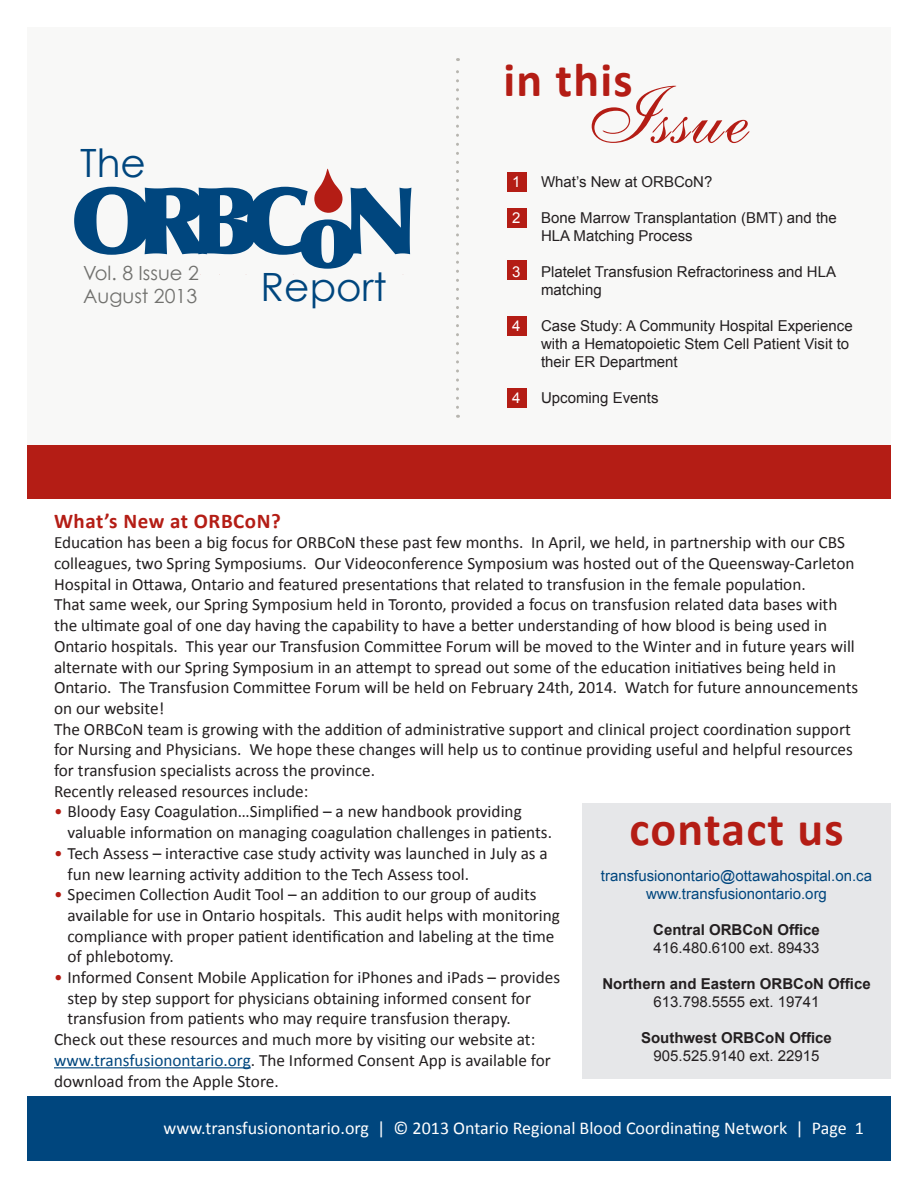
<style>
.page{position:relative;width:918px;height:1188px;background:#fff}
.page>*{position:absolute;margin:0;border:0;box-sizing:border-box;transform-origin:0 0}
.t1{font:81px "Shelley Allegro BT";letter-spacing:.025em;color:#b41d15}
.t2{font:700 48px "Calibri";letter-spacing:.025em;color:#b41d15}
.t3{font:39px "Century Gothic";color:#00467e}
.t4{font:700 21px "Calibri";letter-spacing:.025em;color:#b41d15}
.t5{font:19.5px "Century Gothic";color:#71716e}
.Paragraph_Style_1{font:18px "Calibri";color:#fff}
.t6{font:17.25px/20.7px "Calibri";color:#231f20}
.t7{font:15px/18px "Arial";color:#231f20}
.t8{font:700 15px "Arial";color:#231f20}
.t9{font:15px "Arial";color:#00467e}
.t10{font:15px "Arial";color:#fff}
.s1{color:#b41d15}
.s2{color:#00467e}
</style>
<div class="page">
<div style="left:27px;top:1096px;width:864px;height:65px;background:#00467e"></div>
<div style="left:27px;top:27px;width:864px;height:419px;background:#f8f8f7"></div>
<div style="left:27px;top:446px;width:864px;height:53px;background:#b41d15"></div>
<hr style="left:54px;top:1067px;width:197px;height:1px;background:#00467e">
<div style="left:507px;top:172px;width:19px;height:20px;background:#b41d15"></div>
<div style="left:507px;top:316px;width:19px;height:20px;background:#b41d15"></div>
<div style="left:507px;top:260px;width:19px;height:20px;background:#b41d15"></div>
<div style="left:507px;top:208px;width:19px;height:20px;background:#b41d15"></div>
<svg style="left:456px;top:58px;width:3px;height:349px"></svg>
<svg style="left:74px;top:169px;width:337px;height:100px"></svg>
<div style="left:582px;top:803px;width:309px;height:275px;background:#e6e7e9"></div>
<div style="left:507px;top:388px;width:19px;height:20px;background:#b41d15"></div>
<p class="t3" style="left:80px;top:140px;width:67px">The</p>
<p class="t5" style="left:83px;top:261px;width:117px">Vol. 8 Issue 2</p>
<p class="t5" style="left:83px;top:284px;width:116px">August 2013</p>
<p class="t3" style="left:261px;top:263px;width:128px">Report</p>
<p class="t2" style="left:504px;top:49px;width:131px">in this</p>
<p class="t1" style="left:581px;top:66px;width:169px">Issue</p>
<p class="t10" style="left:512px;top:172px;width:10px">1</p>
<p class="t10" style="left:512px;top:208px;width:10px">2</p>
<p class="t10" style="left:512px;top:262px;width:10px">3</p>
<p class="t10" style="left:512px;top:316px;width:10px">4</p>
<p class="t10" style="left:512px;top:388px;width:10px">4</p>
<p class="t7" style="left:541px;top:173px;width:173px">What’s New at ORBCoN?</p>
<p class="t7" style="left:541px;top:209px;width:297px">Bone Marrow Transplantation (BMT) and the<br>HLA Matching Process</p>
<p class="t7" style="left:541px;top:263px;width:297px">Platelet Transfusion Refractoriness and HLA matching</p>
<p class="t7" style="left:541px;top:317px;width:313px">Case Study: A Community Hospital Experience with a Hematopoietic Stem Cell Patient Visit to their ER Department</p>
<p class="t7" style="left:541px;top:389px;width:119px">Upcoming Events</p>
<p class="t4" style="left:54px;top:507px;width:228px">What’s New at ORBCoN?</p>
<p class="t6" style="left:54px;top:532px;width:806px">Education has been a big focus for ORBCoN these past few months. In April, we held, in partnership with our CBS colleagues, two Spring Symposiums. Our Videoconference Symposium was hosted out of the Queensway-Carleton Hospital in Ottawa, Ontario and featured presentations that related to transfusion in the female population.<br>That same week, our Spring Symposium held in Toronto, provided a focus on transfusion related data bases with the ultimate goal of one day having the capability to have a better understanding of how blood is being used in Ontario hospitals. This year our Transfusion Committee Forum will be moved to the Winter and in future years will alternate with our Spring Symposium in an attempt to spread out some of the education initiatives being held in Ontario. The Transfusion Committee Forum will be held on February 24th, 2014. Watch for future announcements on our website!</p>
<p class="t6" style="left:54px;top:719px;width:800px">The ORBCoN team is growing with the addition of administrative support and clinical project coordination support for Nursing and Physicians. We hope these changes will help us to continue providing useful and helpful resources for transfusion specialists across the province.</p>
<p class="t6" style="left:54px;top:781px;width:256px">Recently released resources include:</p>
<p class="t6" style="left:68px;top:801px;width:486px;text-indent:-14px"><span class="s1">•</span> Bloody Easy Coagulation…Simplified – a new handbook providing valuable information on managing coagulation challenges in patients.</p>
<p class="t6" style="left:68px;top:843px;width:482px;text-indent:-14px"><span class="s1">•</span> Tech Assess – interactive case study activity was launched in July as a fun new learning activity addition to the Tech Assess tool.</p>
<p class="t6" style="left:68px;top:884px;width:494px;text-indent:-14px"><span class="s1">•</span> Specimen Collection Audit Tool – an addition to our group of audits available for use in Ontario hospitals. This audit helps with monitoring compliance with proper patient identification and labeling at the time of phlebotomy.</p>
<p class="t6" style="left:68px;top:967px;width:494px;text-indent:-14px"><span class="s1">•</span> Informed Consent Mobile Application for iPhones and iPads – provides step by step support for physicians obtaining informed consent for transfusion from patients who may require transfusion therapy.</p>
<p class="t6" style="left:54px;top:1029px;width:499px">Check out these resources and much more by visiting our website at: <span class="s2">www.transfusionontario.org</span>. The Informed Consent App is available for download from the Apple Store.</p>
<p class="t2" style="left:629px;top:799px;width:216px">contact us</p>
<p class="t9" style="left:601px;top:866px;width:273px">transfusionontario@ottawahospital.on.ca</p>
<p class="t9" style="left:646px;top:884px;width:182px">www.transfusionontario.org</p>
<p class="t8" style="left:653px;top:920px;width:168px">Central ORBCoN Office</p>
<p class="t7" style="left:654px;top:939px;width:167px">416.480.6100 ext. 89433</p>
<p class="t8" style="left:602px;top:974px;width:270px">Northern and Eastern ORBCoN Office</p>
<p class="t7" style="left:654px;top:993px;width:167px">613.798.5555 ext. 19741</p>
<p class="t8" style="left:641px;top:1028px;width:192px">Southwest ORBCoN Office</p>
<p class="t7" style="left:654px;top:1047px;width:167px">905.525.9140 ext. 22915</p>
<p class="Paragraph_Style_1" style="left:164px;top:1117px;width:702px">www.transfusionontario.org | © 2013 Ontario Regional Blood Coordinating Network | Page 1</p>
</div>
